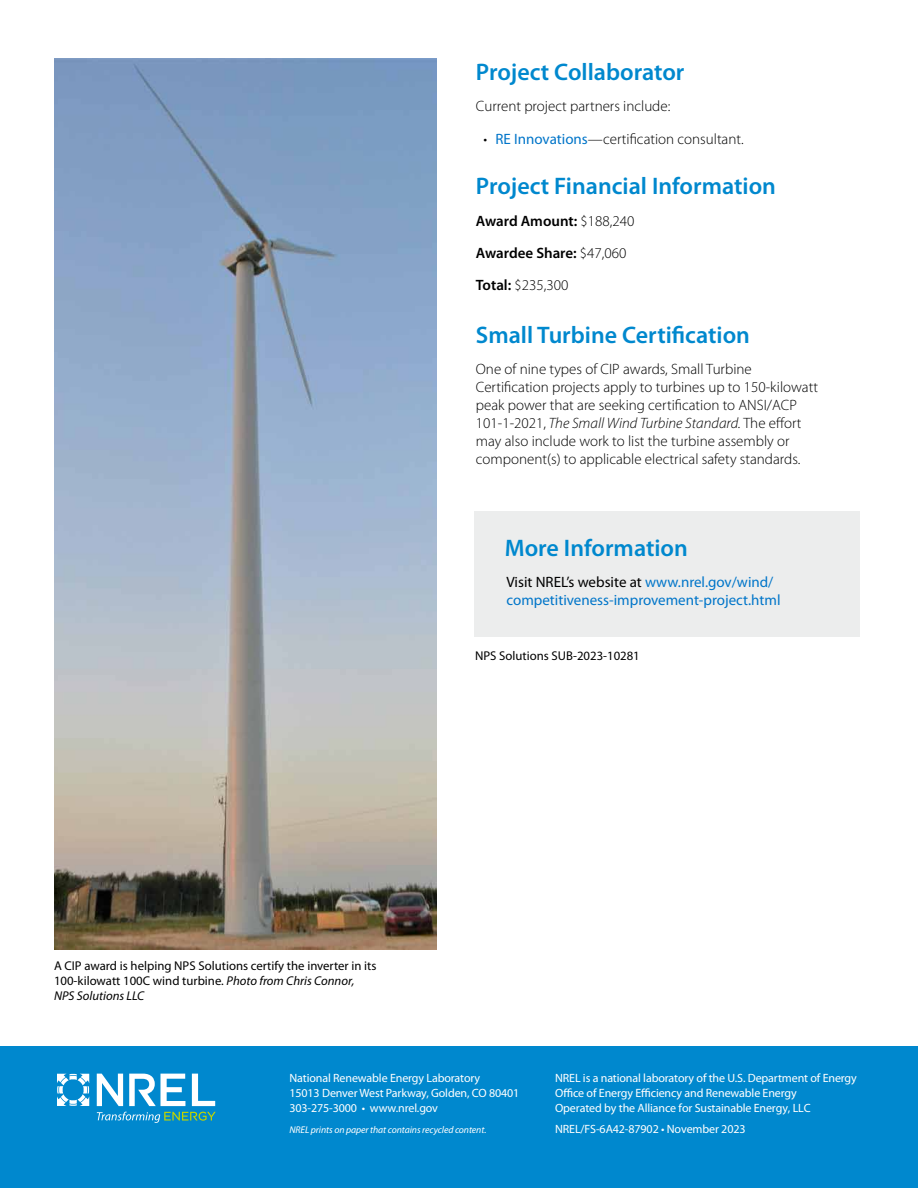
<style>
.page{position:relative;width:918px;height:1188px;background:#fff}
.page>*{position:absolute;margin:0;border:0;box-sizing:border-box;transform-origin:0 0}
.t1{font:600 24px "Myriad Pro";color:#0088ce}
.t2{font:300 15px/18px "Myriad Pro";color:#000}
.t3{font:600 15px "Myriad Pro";color:#000}
.t4{font:15px "Myriad Pro";color:#0075c9}
.t5{font:15px "Myriad Pro";color:#000}
.t6{font:12.75px/15px "Myriad Pro";color:#000}
.t7{font:12px "Myriad Pro";letter-spacing:-.01em;color:#fff}
.t8{font:italic 9.75px "Myriad Pro";letter-spacing:-.01em;color:#fff}
.s1{font-weight:400;color:#0075c9}
.s2{font-weight:300}
.s3{font-weight:600}
.s4{font-style:italic}
.s5{color:#0075c9}
</style>
<div class="page">
<div style="left:0;top:1047px;width:918px;height:141px;background:#0088ce"></div>
<div style="left:474px;top:512px;width:386px;height:125px;background:#eceded"></div>
<img style="left:54px;top:58px;width:382px;height:892px">
<svg style="left:57px;top:1074px;width:32px;height:32px"></svg>
<svg style="left:97px;top:1074px;width:26px;height:32px"></svg>
<svg style="left:129px;top:1074px;width:56px;height:32px"></svg>
<svg style="left:192px;top:1074px;width:23px;height:32px"></svg>
<svg style="left:97px;top:1112px;width:119px;height:11px"></svg>
<p class="t1" style="left:476px;top:58px;width:210px">Project Collaborator</p>
<p class="t2" style="left:476px;top:98px;width:196px">Current project partners include:</p>
<p class="t2" style="left:483px;top:130px;width:262px">• <span class="s1">RE Innovations</span>—certifcation consultant.</p>
<p class="t1" style="left:476px;top:172px;width:302px">Project Financial Information</p>
<p class="t3" style="left:476px;top:212px;width:160px">Award Amount: <span class="s2">$188,240</span></p>
<h5 class="t3" style="left:476px;top:245px;width:152px">Awardee Share: <span class="s2">$47,060</span></h5>
<p class="t2" style="left:476px;top:277px;width:94px"><span class="s3">Total:</span> $235,300</p>
<p class="t1" style="left:476px;top:321px;width:276px">Small Turbine Certifcation</p>
<p class="t2" style="left:476px;top:361px;width:344px">One of nine types of CIP awards, Small Turbine Certifcation projects apply to turbines up to 150-kilowatt peak power that are seeking certifcation to ANSI/ACP 101-1-2021, <span class="s4">The Small Wind Turbine Standard.</span> The efort may also include work to list the turbine assembly or component(s) to applicable electrical safety standards.</p>
<p class="t1" style="left:505px;top:535px;width:185px">More Information</p>
<p class="t5" style="left:507px;top:574px;width:268px">Visit NREL’s website at <span class="s5">www.nrel.gov/wind/</span></p>
<p class="t4" style="left:507px;top:592px;width:276px">competitiveness-improvement-project.html</p>
<p class="t6" style="left:475px;top:648px;width:166px">NPS Solutions SUB-2023-10281</p>
<p class="t6" style="left:54px;top:959px;width:324px">A CIP award is helping NPS Solutions certify the inverter in its<br>100-kilowatt 100C wind turbine. <span class="s4">Photo from Chris Connor,<br>NPS Solutions LLC</span></p>
<p class="t7" style="left:290px;top:1071px;width:192px">National Renewable Energy Laboratory</p>
<p class="t7" style="left:555px;top:1071px;width:303px">NREL is a national laboratory of the U.S. Department of Energy</p>
<p class="t7" style="left:290px;top:1086px;width:231px">15013 Denver West Parkway, Golden, CO 80401</p>
<p class="t7" style="left:555px;top:1086px;width:243px">Ofce of Energy Efciency and Renewable Energy</p>
<p class="t7" style="left:290px;top:1101px;width:150px">303-275-3000 • www.nrel.gov</p>
<p class="t7" style="left:555px;top:1101px;width:257px">Operated by the Alliance for Sustainable Energy, LLC</p>
<p class="t8" style="left:290px;top:1124px;width:198px">NREL prints on paper that contains recycled content.</p>
<p class="t7" style="left:555px;top:1122px;width:192px">NREL/FS-6A42-87902 • November 2023</p>
</div>
